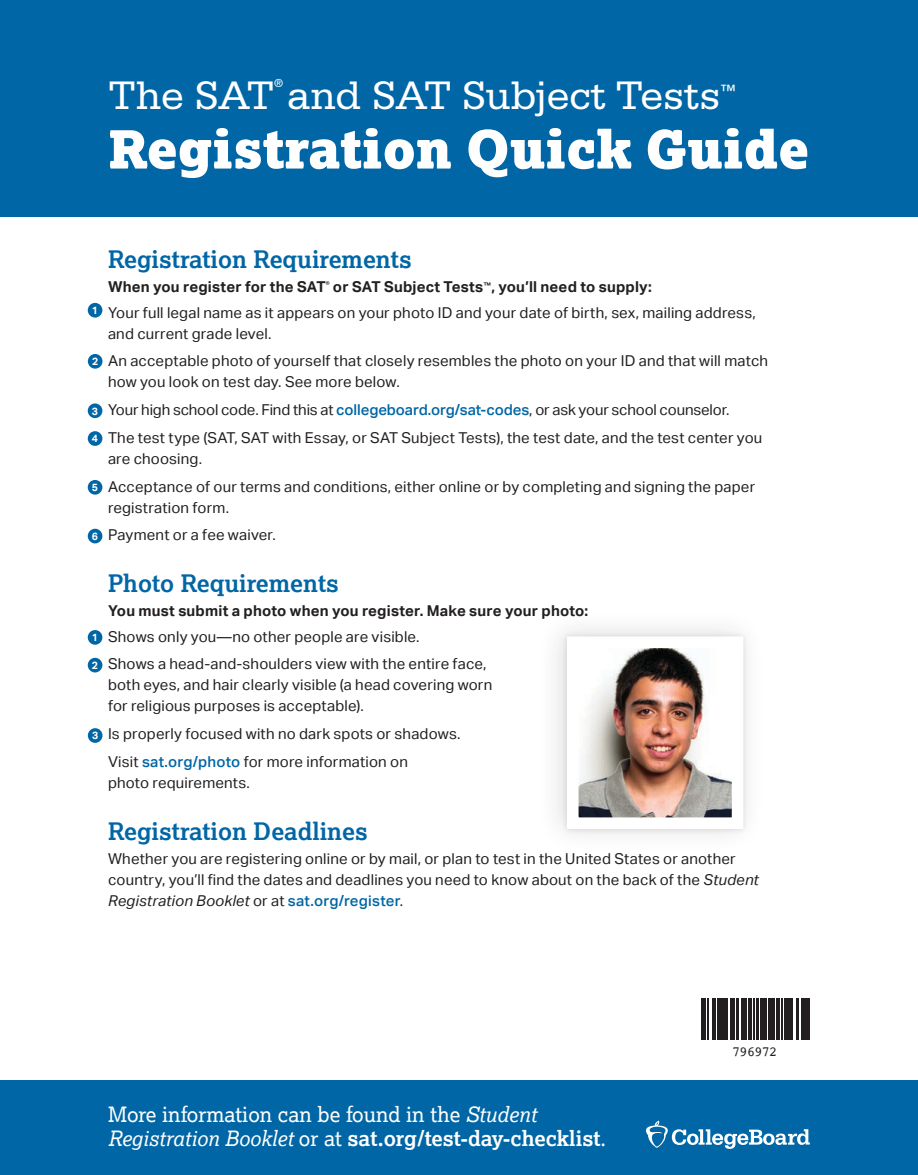
<style>
.page{position:relative;width:918px;height:1175px;background:#fff}
.page>*{position:absolute;margin:0;border:0;box-sizing:border-box;transform-origin:0 0}
.t1{font:900 52.5px "Lexia";color:#fff}
.t2{font:42px "Serifa Std";letter-spacing:-.01em;color:#fff}
.t3{font:700 24px "Lexia";color:#0066a5}
.t4{font:21px/24px "Lexia";color:#fff}
.t5{font:15.75px "Serifa Std";color:#fff}
.t6{font:15px/21px "Aktiv Grotesk";letter-spacing:.01em;color:#231f20}
.t7{font:700 15px "Aktiv Grotesk";letter-spacing:.01em;color:#231f20}
.t8{font:15px "Aktiv Grotesk";letter-spacing:-.01em;color:#231f20}
.t9{font:13.8px "Courier";letter-spacing:-.055em;color:#231f20}
.t10{font:12.3px "Serifa Std";color:#fff}
.t11{font:700 10.5px "Aktiv Grotesk";color:#fff}
.s1{font-weight:500;color:#0066a5}
.s2{font-style:italic}
.s3{font-weight:700}
</style>
<div class="page">
<div style="left:0;top:0;width:918px;height:216px;background:#0066a5"></div>
<div style="left:88px;top:403px;width:14px;height:15px;background:#0066a5;border-radius:50%"></div>
<div style="left:88px;top:431px;width:14px;height:15px;background:#0066a5;border-radius:50%"></div>
<div style="left:88px;top:480px;width:14px;height:14px;background:#0066a5;border-radius:50%"></div>
<div style="left:88px;top:529px;width:14px;height:14px;background:#0066a5;border-radius:50%"></div>
<div style="left:88px;top:303px;width:14px;height:14px;background:#0066a5;border-radius:50%"></div>
<div style="left:88px;top:354px;width:15px;height:15px;background:#0066a5;border-radius:50%"></div>
<div style="left:88px;top:630px;width:14px;height:14px;background:#0066a5;border-radius:50%"></div>
<div style="left:88px;top:658px;width:14px;height:14px;background:#0066a5;border-radius:50%"></div>
<div style="left:88px;top:728px;width:15px;height:15px;background:#0066a5;border-radius:50%"></div>
<img style="left:561px;top:630px;width:186px;height:204px">
<hr style="left:701px;top:998px;width:2px;height:41px;background:#231f20">
<hr style="left:704px;top:998px;width:1px;height:41px;background:#231f20">
<hr style="left:707px;top:998px;width:1px;height:41px;background:#231f20">
<hr style="left:713px;top:998px;width:3px;height:41px;background:#231f20">
<hr style="left:717px;top:998px;width:2px;height:41px;background:#231f20">
<hr style="left:720px;top:998px;width:4px;height:41px;background:#231f20">
<hr style="left:725px;top:998px;width:3px;height:41px;background:#231f20">
<hr style="left:730px;top:998px;width:1px;height:41px;background:#231f20">
<hr style="left:732px;top:998px;width:2px;height:41px;background:#231f20">
<hr style="left:737px;top:998px;width:2px;height:41px;background:#231f20">
<hr style="left:741px;top:998px;width:3px;height:41px;background:#231f20">
<hr style="left:745px;top:998px;width:1px;height:41px;background:#231f20">
<hr style="left:748px;top:998px;width:4px;height:41px;background:#231f20">
<hr style="left:754px;top:998px;width:1px;height:41px;background:#231f20">
<hr style="left:756px;top:998px;width:2px;height:41px;background:#231f20">
<hr style="left:760px;top:998px;width:4px;height:41px;background:#231f20">
<hr style="left:765px;top:998px;width:2px;height:41px;background:#231f20">
<hr style="left:768px;top:998px;width:3px;height:41px;background:#231f20">
<hr style="left:772px;top:998px;width:2px;height:41px;background:#231f20">
<hr style="left:777px;top:998px;width:3px;height:41px;background:#231f20">
<hr style="left:782px;top:998px;width:1px;height:41px;background:#231f20">
<hr style="left:784px;top:998px;width:2px;height:41px;background:#231f20">
<hr style="left:787px;top:998px;width:4px;height:41px;background:#231f20">
<hr style="left:792px;top:998px;width:1px;height:41px;background:#231f20">
<hr style="left:796px;top:998px;width:2px;height:41px;background:#231f20">
<hr style="left:801px;top:998px;width:4px;height:41px;background:#231f20">
<hr style="left:806px;top:998px;width:1px;height:41px;background:#231f20">
<hr style="left:808px;top:998px;width:2px;height:41px;background:#231f20">
<div style="left:0;top:1080px;width:918px;height:94px;background:#0066a5"></div>
<svg style="left:646px;top:1120px;width:164px;height:28px"></svg>
<h1 class="t10" style="left:274px;top:76px;width:11px">®</h1>
<h1 class="t2" style="left:108px;top:71px;width:614px">The SAT and SAT Subject Tests</h1>
<h1 class="t5" style="left:720px;top:81px;width:17px">™</h1>
<h1 class="t1" style="left:108px;top:115px;width:703px">Registration Quick Guide</h1>
<p class="t11" style="left:92px;top:304px;width:8px">1</p>
<p class="t11" style="left:92px;top:355px;width:8px">2</p>
<p class="t11" style="left:92px;top:405px;width:8px">3</p>
<p class="t11" style="left:92px;top:432px;width:8px">4</p>
<p class="t11" style="left:92px;top:481px;width:8px">5</p>
<p class="t11" style="left:92px;top:530px;width:8px">6</p>
<p class="t11" style="left:92px;top:631px;width:8px">1</p>
<p class="t11" style="left:92px;top:659px;width:8px">2</p>
<p class="t11" style="left:92px;top:729px;width:8px">3</p>
<h2 class="t3" style="left:108px;top:244px;width:305px">Registration Requirements</h2>
<p class="t7" style="left:108px;top:278px;width:545px">When you register for the SAT<sup>®</sup> or SAT Subject Tests<sup>™</sup>, you’ll need to supply:</p>
<p class="t6" style="left:108px;top:302px;width:649px">Your full legal name as it appears on your photo ID and your date of birth, sex, mailing address, and current grade level.</p>
<p class="t6" style="left:108px;top:351px;width:662px">An acceptable photo of yourself that closely resembles the photo on your ID and that will match how you look on test day. See more below.</p>
<p class="t8" style="left:108px;top:401px;width:623px">Your high school code. Find this at <span class="s1">collegeboard.org/sat-codes</span>, or ask your school counselor.</p>
<p class="t6" style="left:108px;top:427px;width:656px">The test type (SAT, SAT with Essay, or SAT Subject Tests), the test date, and the test center you are choosing.</p>
<p class="t6" style="left:108px;top:476px;width:649px">Acceptance of our terms and conditions, either online or by completing and signing the paper registration form.</p>
<p class="t6" style="left:108px;top:525px;width:169px">Payment or a fee waiver.</p>
<h2 class="t3" style="left:108px;top:568px;width:232px">Photo Requirements</h2>
<p class="t7" style="left:108px;top:602px;width:482px">You must submit a photo when you register. Make sure your photo:</p>
<p class="t6" style="left:108px;top:626px;width:313px">Shows only you—no other people are visible.</p>
<p class="t6" style="left:108px;top:654px;width:386px">Shows a head-and-shoulders view with the entire face, both eyes, and hair clearly visible (a head covering worn for religious purposes is acceptable).</p>
<p class="t6" style="left:108px;top:720px;width:354px;line-height:27.8px">Is properly focused with no dark spots or shadows.<br>Visit <span class="s1">sat.org/photo</span> for more information on</p>
<p class="t6" style="left:108px;top:772px;width:144px">photo requirements.</p>
<h2 class="t3" style="left:108px;top:816px;width:261px">Registration Deadlines</h2>
<p class="t6" style="left:108px;top:848px;width:652px">Whether you are registering online or by mail, or plan to test in the United States or another country, you’ll find the dates and deadlines you need to know about on the back of the <span class="s2">Student<br>Registration Booklet</span> or at <span class="s1">sat.org/register</span>.</p>
<p class="t4" style="left:108px;top:1101px;width:500px">More information can be found in the <span class="s2">Student<br>Registration Booklet</span> or at <span class="s3">sat.org/test-day-checklist</span>.</p>
<p class="t9" style="left:732px;top:1040px;width:47px">796972</p>
</div>
